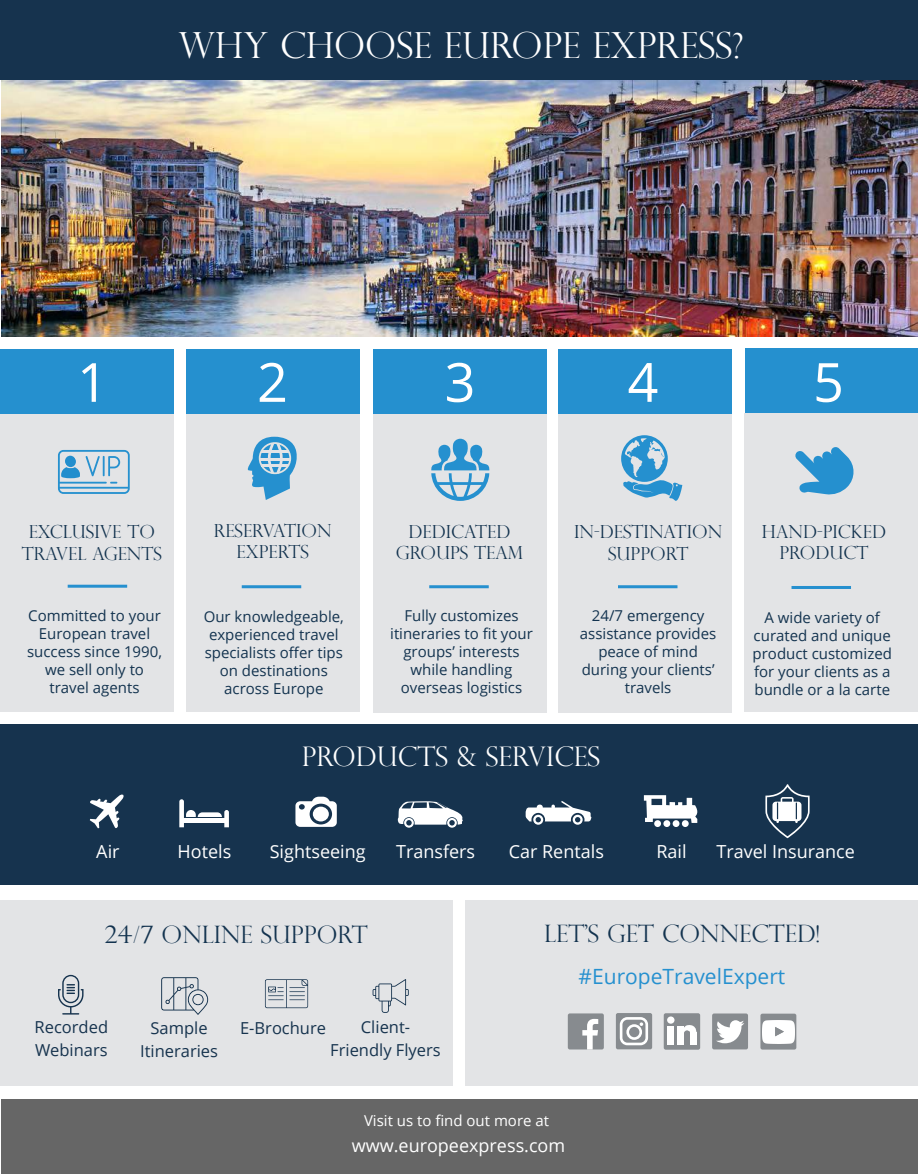
<style>
.page{position:relative;width:918px;height:1174px;background:#fff}
.page>*{position:absolute;margin:0;border:0;box-sizing:border-box;transform-origin:0 0}
.t1{font:54px "Open Sans";color:#fff}
.t2{font:300 36px "Perpetua Titling";color:#fff}
.t3{font:300 27px "Perpetua Titling";color:#fff}
.t4{font:300 24px "Perpetua Titling";color:#13334f}
.t5{font:21px "Open Sans";color:#2590cf}
.t6{font:300 18px/21.6px "Perpetua Titling";color:#13334f;text-align:center}
.t7{font:18px "Open Sans";color:#fff}
.t8{font:16.5px/22.5px "Open Sans";color:#16334e;text-align:center}
.t9{font:15px/18px "Open Sans";color:#13334f;text-align:center}
.t10{font:15px "Open Sans";color:#fff}
</style>
<div class="page">
<img style="left:1px;top:79px;width:917px;height:257px">
<div style="left:1px;top:899px;width:917px;height:186px;background:#e3e4e6"></div>
<div style="left:0;top:413px;width:173px;height:299px;background:#e3e4e6"></div>
<div style="left:186px;top:413px;width:173px;height:298px;background:#e3e4e6"></div>
<div style="left:373px;top:413px;width:173px;height:299px;background:#e3e4e6"></div>
<div style="left:559px;top:414px;width:173px;height:299px;background:#e3e4e6"></div>
<div style="left:745px;top:413px;width:173px;height:298px;background:#e3e4e6"></div>
<svg style="left:795px;top:447px;width:59px;height:48px"></svg>
<div style="left:0;top:0;width:918px;height:79px;background:#16334e"></div>
<div style="left:0;top:349px;width:174px;height:64px;background:#2590cf"></div>
<div style="left:186px;top:349px;width:174px;height:64px;background:#2590cf"></div>
<div style="left:373px;top:349px;width:173px;height:64px;background:#2590cf"></div>
<div style="left:558px;top:349px;width:174px;height:64px;background:#2590cf"></div>
<div style="left:745px;top:348px;width:173px;height:64px;background:#2590cf"></div>
<div style="left:568px;top:1013px;width:36px;height:36px;background:#878b8f;border-radius:2px"></div>
<svg style="left:582px;top:1018px;width:16px;height:31px"></svg>
<div style="left:616px;top:1013px;width:36px;height:36px;background:#878b8f;border-radius:2px"></div>
<div style="left:626px;top:1024px;width:16px;height:15px;border:3px solid #fff;border-radius:50%"></div>
<svg style="left:640px;top:1022px;width:3px;height:4px"></svg>
<div style="left:620px;top:1017px;width:28px;height:28px;border:3px solid #fff;border-radius:6px"></div>
<div style="left:664px;top:1013px;width:36px;height:36px;background:#878b8f;border-radius:2px"></div>
<div style="left:667px;top:1016px;width:8px;height:7px;background:#fff;border-radius:50%"></div>
<div style="left:668px;top:1026px;width:6px;height:19px;background:#fff"></div>
<div style="left:677px;top:1025px;width:7px;height:19px;background:#fff"></div>
<div style="left:690px;top:1032px;width:6px;height:13px;background:#fff"></div>
<svg style="left:683px;top:1025px;width:14px;height:13px"></svg>
<div style="left:712px;top:1013px;width:36px;height:36px;background:#878b8f;border-radius:2px"></div>
<svg style="left:716px;top:1020px;width:28px;height:23px"></svg>
<div style="left:760px;top:1013px;width:36px;height:36px;background:#878b8f;border-radius:2px"></div>
<img style="left:763px;top:1020px;width:31px;height:23px">
<svg style="left:775px;top:1027px;width:9px;height:9px"></svg>
<hr style="left:792px;top:586px;width:59px;height:3px;background:#2690cf">
<hr style="left:242px;top:585px;width:59px;height:3px;background:#2690cf">
<hr style="left:429px;top:585px;width:60px;height:3px;background:#2690cf">
<hr style="left:618px;top:585px;width:60px;height:3px;background:#2690cf">
<svg style="left:621px;top:435px;width:61px;height:66px"></svg>
<svg style="left:247px;top:437px;width:50px;height:63px"></svg>
<div style="left:259px;top:442px;width:32px;height:32px;border:2px solid #e2e3e2;border-radius:50%"></div>
<svg style="left:431px;top:439px;width:59px;height:62px"></svg>
<svg style="left:265px;top:979px;width:43px;height:29px"></svg>
<svg style="left:373px;top:979px;width:36px;height:33px"></svg>
<svg style="left:161px;top:977px;width:47px;height:37px"></svg>
<div style="left:453px;top:723px;width:12px;height:386px;background:#fff"></div>
<div style="left:0;top:724px;width:918px;height:161px;background:#16334e"></div>
<svg style="left:179px;top:799px;width:50px;height:28px"></svg>
<svg style="left:89px;top:794px;width:35px;height:34px"></svg>
<svg style="left:295px;top:796px;width:42px;height:31px"></svg>
<div style="left:654px;top:820px;width:7px;height:7px;background:#fff;border-radius:50%"></div>
<div style="left:663px;top:820px;width:7px;height:7px;background:#fff;border-radius:50%"></div>
<div style="left:673px;top:820px;width:6px;height:7px;background:#fff;border-radius:50%"></div>
<div style="left:682px;top:820px;width:7px;height:7px;background:#fff;border-radius:50%"></div>
<svg style="left:644px;top:795px;width:53px;height:28px"></svg>
<svg style="left:526px;top:801px;width:66px;height:23px"></svg>
<svg style="left:398px;top:801px;width:65px;height:26px"></svg>
<div style="left:2px;top:1100px;width:916px;height:73px;background:#666"></div>
<svg style="left:58px;top:974px;width:26px;height:40px"></svg>
<svg style="left:765px;top:784px;width:45px;height:54px"></svg>
<hr style="left:68px;top:584px;width:59px;height:3px;background:#2690cf">
<svg style="left:58px;top:450px;width:72px;height:44px"></svg>
<h2 class="t2" style="left:179px;top:23px;width:566px">WHY CHOOSE EUROPE EXPRESS?</h2>
<h1 class="t1" style="left:77px;top:345px;width:32px">1</h1>
<h1 class="t1" style="left:257px;top:345px;width:32px">2</h1>
<h1 class="t1" style="left:445px;top:345px;width:32px">3</h1>
<h1 class="t1" style="left:628px;top:345px;width:32px">4</h1>
<h1 class="t1" style="left:813px;top:345px;width:32px">5</h1>
<p class="t6" style="left:22px;top:521px;width:142px">EXCLUSIVE TO<br>TRAVEL AGENTS</p>
<p class="t9" style="left:27px;top:606px;width:136px">Committed to your<br>European travel success since 1990, we sell only to travel agents</p>
<p class="t6" style="left:214px;top:519px;width:120px">RESERVATION<br>EXPERTS</p>
<p class="t6" style="left:396px;top:520px;width:129px">DEDICATED<br>GROUPS TEAM</p>
<p class="t9" style="left:204px;top:607px;width:142px">Our knowledgeable, experienced travel specialists offer tips on destinations across Europe</p>
<p class="t9" style="left:390px;top:606px;width:144px">Fully customizes itineraries to fit your groups’ interests while handling overseas logistics</p>
<p class="t6" style="left:574px;top:521px;width:150px">IN-DESTINATION<br>SUPPORT</p>
<p class="t9" style="left:580px;top:606px;width:138px">24/7 emergency assistance provides peace of mind during your clients’ travels</p>
<h3 class="t3" style="left:302px;top:740px;width:300px">PRODUCTS &amp; SERVICES</h3>
<p class="t6" style="left:762px;top:520px;width:126px">HAND-PICKED<br>PRODUCT</p>
<p class="t9" style="left:753px;top:607px;width:141px">A wide variety of curated and unique product customized for your clients as a bundle or a la carte</p>
<p class="t7" style="left:96px;top:839px;width:25px">Air</p>
<p class="t7" style="left:178px;top:839px;width:55px">Hotels</p>
<p class="t7" style="left:270px;top:839px;width:97px">Sightseeing</p>
<p class="t7" style="left:396px;top:839px;width:81px">Transfers</p>
<p class="t7" style="left:509px;top:839px;width:97px">Car Rentals</p>
<p class="t7" style="left:656px;top:839px;width:32px">Rail</p>
<p class="t7" style="left:716px;top:839px;width:140px">Travel Insurance</p>
<h3 class="t4" style="left:104px;top:920px;width:265px">24/7 ONLINE SUPPORT</h3>
<p class="t8" style="left:35px;top:1015px;width:75px;text-align:left">Recorded<br>Webinars</p>
<p class="t8" style="left:140px;top:1016px;width:79px">Sample<br>Itineraries</p>
<p class="t8" style="left:240px;top:1016px;width:87px">E-Brochure</p>
<p class="t8" style="left:330px;top:1015px;width:112px">Client-<br>Friendly Flyers</p>
<h3 class="t4" style="left:544px;top:918px;width:277px">LET’S GET CONNECTED!</h3>
<h3 class="t5" style="left:579px;top:961px;width:208px">#EuropeTravelExpert</h3>
<p class="t10" style="left:364px;top:1110px;width:187px">Visit us to find out more at</p>
<p class="t7" style="left:352px;top:1133px;width:215px">www.europeexpress.com</p>
</div>
